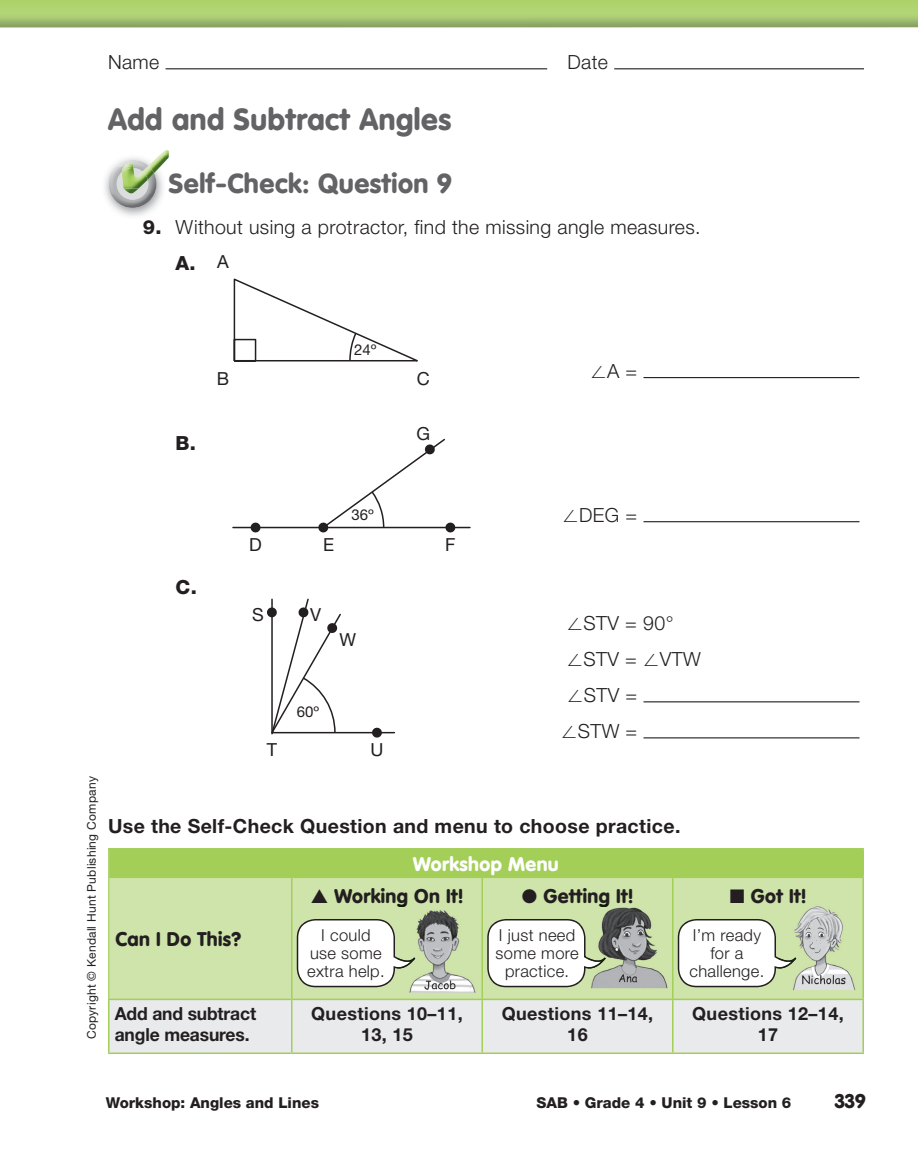
<style>
.page{position:relative;width:918px;height:1176px;background:#fff}
.page>*{position:absolute;margin:0;border:0;box-sizing:border-box;transform-origin:0 0}
.t1{font:900 30px "VAG Rounded Std";letter-spacing:.02em;color:#636366}
.t2{font:900 27px "VAG Rounded Std";letter-spacing:.02em;color:#636366}
.t3{font:300 19.5px/36px "Helvetica Neue";letter-spacing:.02em;color:#231f20}
.t4{font:700 19.5px "Helvetica Neue";letter-spacing:.02em;color:#231f20}
.t5{font:900 19.5px "VAG Rounded Std";letter-spacing:.02em;color:#231f20}
.t6{font:900 19.5px "VAG Rounded Std";letter-spacing:.02em;color:#fff}
.t7{font:800 19.5px "Helvetica Neue";color:#231f20}
.t8{font:900 19.5px "VAG Rounded Std";color:#0c1906}
.t9{font:700 18px/21px "Helvetica Neue";letter-spacing:.02em;color:#231f20;text-align:center}
.t10{font:700 18px/21px "Helvetica Neue";letter-spacing:-.01em;color:#231f20}
.t11{font:18px "Helvetica Neue";color:#231f20}
.t12{font:300 16.5px/18px "Helvetica Neue";letter-spacing:.02em;color:#231f20;text-align:center}
.t13{font:800 15px "Helvetica Neue";color:#231f20}
.t14{font:15px "Helvetica Neue";color:#231f20}
.t15{font:12px "Helvetica Neue";letter-spacing:.02em;color:#231f20}
.s1{font-weight:800}
</style>
<div class="page">
<div style="left:0;top:0;width:918px;height:13px;background:#afd46f"></div>
<img style="left:0;top:13px;width:918px;height:15px">
<hr style="left:166px;top:68px;width:381px;height:1px;background:#231f20">
<hr style="left:614px;top:68px;width:250px;height:1px;background:#231f20">
<hr style="left:644px;top:377px;width:216px;height:1px;background:#231f20">
<hr style="left:644px;top:521px;width:216px;height:1px;background:#231f20">
<hr style="left:644px;top:701px;width:216px;height:1px;background:#231f20">
<hr style="left:644px;top:737px;width:216px;height:1px;background:#231f20">
<div style="left:109px;top:848px;width:754px;height:29px;background:#a3cf59"></div>
<div style="left:110px;top:877px;width:752px;height:121px;background:#cfe4aa"></div>
<div style="left:110px;top:999px;width:752px;height:53px;background:#e9eaeb"></div>
<hr style="left:108px;top:849px;width:2px;height:28px;background:#b1d572">
<hr style="left:108px;top:847px;width:756px;height:2px;background:#a3cf59">
<hr style="left:862px;top:849px;width:2px;height:27px;background:#a3cf59">
<hr style="left:108px;top:877px;width:2px;height:121px;background:#b1d572">
<hr style="left:291px;top:877px;width:1px;height:121px;background:#a3cf59">
<hr style="left:482px;top:877px;width:1px;height:121px;background:#a3cf59">
<hr style="left:482px;top:876px;width:382px;height:1px;background:#a3cf59">
<hr style="left:672px;top:877px;width:2px;height:121px;background:#a3cf59">
<hr style="left:862px;top:877px;width:2px;height:121px;background:#a3cf59">
<hr style="left:108px;top:999px;width:2px;height:53px;background:#a3cf59">
<hr style="left:108px;top:998px;width:184px;height:1px;background:#a3cf59">
<hr style="left:108px;top:1052px;width:184px;height:1px;background:#a3cf59">
<hr style="left:291px;top:999px;width:1px;height:53px;background:#a3cf59">
<hr style="left:292px;top:998px;width:572px;height:1px;background:#a3cf59">
<hr style="left:482px;top:999px;width:1px;height:53px;background:#a3cf59">
<hr style="left:672px;top:999px;width:2px;height:53px;background:#a3cf59">
<hr style="left:862px;top:999px;width:2px;height:53px;background:#a3cf59">
<hr style="left:292px;top:1052px;width:572px;height:1px;background:#a3cf59">
<svg style="left:297px;top:918px;width:100px;height:68px"></svg>
<img style="left:397px;top:904px;width:80px;height:88px">
<img style="left:397px;top:904px;width:65px;height:2px">
<img style="left:397px;top:967px;width:18px;height:1px">
<img style="left:397px;top:957px;width:18px;height:10px">
<img style="left:588px;top:904px;width:80px;height:83px">
<img style="left:588px;top:904px;width:44px;height:2px">
<svg style="left:487px;top:918px;width:119px;height:68px"></svg>
<img style="left:588px;top:957px;width:18px;height:11px">
<img style="left:588px;top:957px;width:17px;height:10px">
<svg style="left:678px;top:918px;width:100px;height:68px"></svg>
<img style="left:778px;top:904px;width:80px;height:85px">
<img style="left:778px;top:967px;width:18px;height:1px">
<img style="left:778px;top:957px;width:18px;height:10px">
<img style="left:104px;top:158px;width:59px;height:58px">
<img style="left:115px;top:160px;width:33px;height:7px">
<img style="left:111px;top:194px;width:43px;height:14px">
<img style="left:109px;top:167px;width:48px;height:27px">
<img style="left:124px;top:188px;width:15px;height:5px">
<svg style="left:160px;top:150px;width:9px;height:10px"></svg>
<img style="left:148px;top:155px;width:18px;height:18px">
<img style="left:122px;top:180px;width:26px;height:8px">
<img style="left:124px;top:163px;width:26px;height:4px">
<img style="left:122px;top:167px;width:32px;height:13px">
<svg style="left:233px;top:278px;width:185px;height:84px"></svg>
<hr style="left:233px;top:526px;width:237px;height:2px;background:#231f20">
<div style="left:251px;top:523px;width:9px;height:9px;background:#231f20;border-radius:4px"></div>
<div style="left:250px;top:522px;width:11px;height:10px;border:2px solid #231f20;border-radius:4px"></div>
<div style="left:318px;top:522px;width:11px;height:10px;border:2px solid #231f20;border-radius:4px"></div>
<div style="left:446px;top:523px;width:9px;height:9px;background:#231f20;border-radius:4px"></div>
<div style="left:445px;top:522px;width:11px;height:10px;border:2px solid #231f20;border-radius:4px"></div>
<svg style="left:321px;top:438px;width:125px;height:91px"></svg>
<div style="left:267px;top:607px;width:10px;height:10px;border:2px solid #231f20;border-radius:4px"></div>
<div style="left:372px;top:727px;width:10px;height:10px;border:2px solid #231f20;border-radius:4px"></div>
<svg style="left:269px;top:598px;width:126px;height:137px"></svg>
<p class="t3" style="left:108px;top:46px;width:53px">Name</p>
<p class="t3" style="left:567px;top:46px;width:42px">Date</p>
<h1 class="t1" style="left:108px;top:106px;width:345px">Add and Subtract Angles</h1>
<h2 class="t2" style="left:169px;top:172px;width:284px">Self-Check: Question 9</h2>
<p class="t3" style="left:175px;top:211px;width:527px;text-indent:-33px"><span class="s1">9.</span> Without using a protractor, find the missing angle measures.<br><span class="s1">A.</span></p>
<p class="t11" style="left:217px;top:255px;width:13px">A</p>
<p class="t7" style="left:175px;top:436px;width:22px">B.</p>
<p class="t11" style="left:217px;top:372px;width:14px">B</p>
<p class="t14" style="left:354px;top:344px;width:24px">24º</p>
<p class="t11" style="left:417px;top:372px;width:14px">C</p>
<p class="t11" style="left:417px;top:426px;width:15px">G</p>
<p class="t3" style="left:590px;top:355px;width:48px">∠A =</p>
<p class="t14" style="left:352px;top:509px;width:24px">36º</p>
<p class="t11" style="left:249px;top:537px;width:14px">D</p>
<p class="t11" style="left:323px;top:537px;width:12px">E</p>
<p class="t11" style="left:445px;top:537px;width:12px">F</p>
<p class="t3" style="left:563px;top:499px;width:76px">∠DEG =</p>
<p class="t15" style="left:87px;top:1038px;width:264px;rotate:-90deg">Copyright © Kendall Hunt Publishing Company</p>
<p class="t7" style="left:175px;top:580px;width:23px">C.</p>
<p class="t11" style="left:252px;top:607px;width:13px">S</p>
<p class="t11" style="left:310px;top:608px;width:12px">V</p>
<p class="t11" style="left:339px;top:632px;width:18px">W</p>
<p class="t14" style="left:297px;top:706px;width:24px">60º</p>
<p class="t11" style="left:267px;top:742px;width:12px">T</p>
<p class="t11" style="left:370px;top:742px;width:14px">U</p>
<p class="t3" style="left:567px;top:607px;width:108px">∠STV = 90°</p>
<p class="t3" style="left:567px;top:643px;width:135px">∠STV = ∠VTW</p>
<p class="t3" style="left:567px;top:679px;width:72px">∠STV =</p>
<p class="t3" style="left:561px;top:715px;width:78px">∠STW =</p>
<p class="t4" style="left:108px;top:818px;width:574px">Use the Self-Check Question and menu to choose practice.</p>
<p class="t6" style="left:413px;top:855px;width:147px">Workshop Menu</p>
<p class="t5" style="left:116px;top:930px;width:127px">Can I Do This?</p>
<p class="t8" style="left:397px;top:887px;width:13px">g</p>
<p class="t5" style="left:522px;top:887px;width:113px">● Gettin It!</p>
<p class="t12" style="left:496px;top:927px;width:85px">I just need some more practice.</p>
<p class="t5" style="left:311px;top:887px;width:154px">▲ Workin On It!</p>
<p class="t12" style="left:307px;top:927px;width:79px">I could use some extra help.</p>
<p class="t8" style="left:599px;top:887px;width:13px">g</p>
<p class="t5" style="left:730px;top:887px;width:78px">■ Got It!</p>
<p class="t12" style="left:689px;top:927px;width:76px">I’m ready for a challenge.</p>
<p class="t10" style="left:115px;top:1004px;width:143px">Add and subtract angle measures.</p>
<p class="t9" style="left:311px;top:1004px;width:153px">Questions 10–11,<br>13, 15</p>
<p class="t9" style="left:502px;top:1004px;width:153px">Questions 11–14,<br>16</p>
<p class="t9" style="left:692px;top:1004px;width:153px">Questions 12–14,<br>17</p>
<p class="t13" style="left:106px;top:1097px;width:215px">Workshop: Angles and Lines</p>
<p class="t13" style="left:537px;top:1097px;width:256px">SAB • Grade 4 • Unit 9 • Lesson 6</p>
<p class="t5" style="left:835px;top:1092px;width:32px">339</p>
</div>
